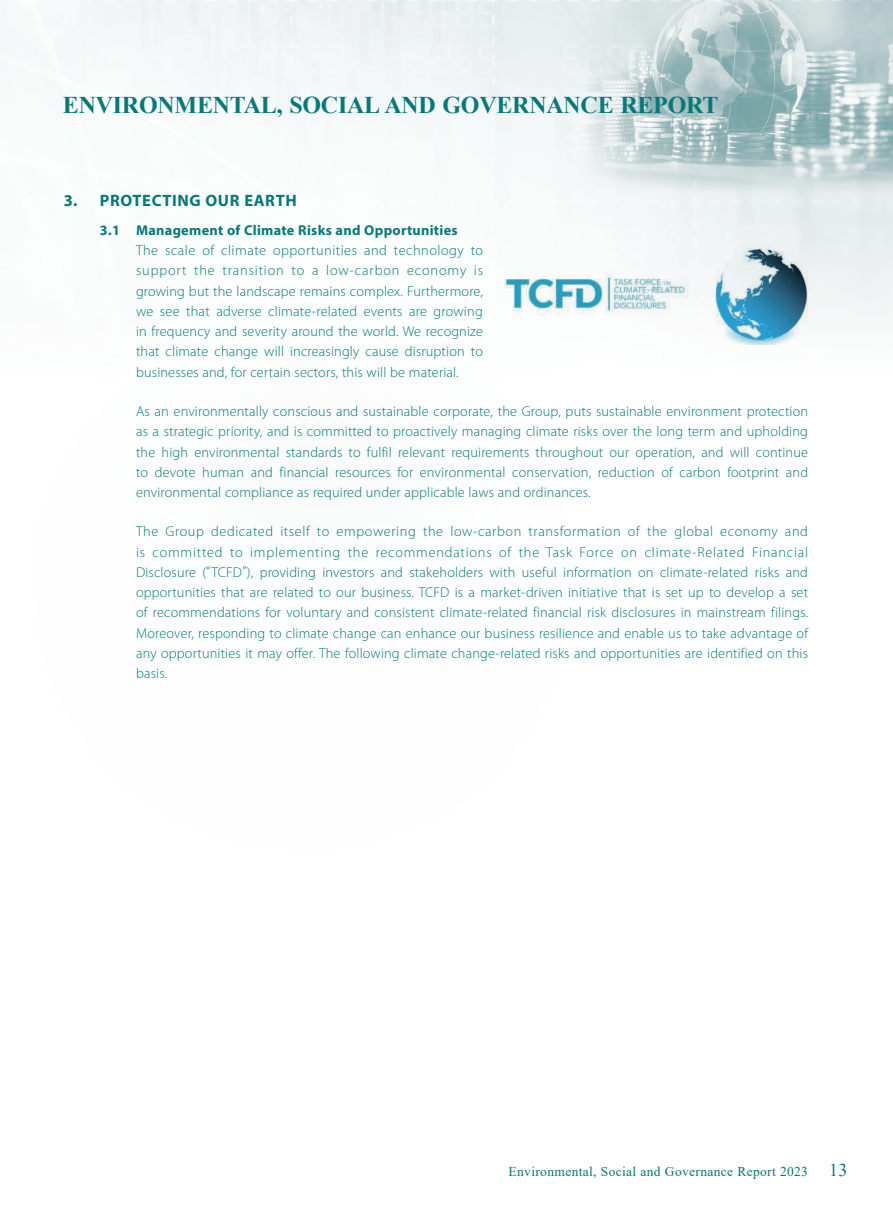
<style>
.page{position:relative;width:893px;height:1212px;background:#fff}
.page>*{position:absolute;margin:0;border:0;box-sizing:border-box;transform-origin:0 0}
.t1{font:700 24px "Times New Roman";letter-spacing:-.01em;color:#037978}
.t2{font:700 16.5px "Myriad Pro";letter-spacing:.04em;color:#037978}
.t3{font:300 14.25px/20.2px "Myriad Pro";letter-spacing:.01em;color:#037978;text-align:justify}
.t4{font:700 14.25px "Myriad Pro";letter-spacing:.02em;color:#037978}
.t5{font:13.5px "Times New Roman";letter-spacing:.025em;color:#037978}
.s1{font-size:18px}
</style>
<div class="page">
<img style="left:0;top:0;width:893px;height:345px">
<img style="left:504px;top:242px;width:303px;height:102px">
<h1 class="t1" style="left:63px;top:88px;width:657px">ENVIRONMENTAL, SOCIAL AND GOVERNANCE REPORT</h1>
<p class="t2" style="left:64px;top:190px;width:235px">3. PROTECTING OUR EARTH</p>
<p class="t4" style="left:100px;top:221px;width:359px">3.1 Management of Climate Risks and Opportunities</p>
<p class="t3" style="left:136px;top:240px;width:349px">The scale of climate opportunities and technology to support the transition to a low-carbon economy is growing but the landscape remains complex. Furthermore, we see that adverse climate-related events are growing in frequency and severity around the world. We recognize that climate change will increasingly cause disruption to businesses and, for certain sectors, this will be material.</p>
<p class="t3" style="left:136px;top:401px;width:674px">As an environmentally conscious and sustainable corporate, the Group, puts sustainable environment protection as a strategic priority, and is committed to proactively managing climate risks over the long term and upholding the high environmental standards to fulfil relevant requirements throughout our operation, and will continue to devote human and financial resources for environmental conservation, reduction of carbon footprint and environmental compliance as required under applicable laws and ordinances.</p>
<p class="t3" style="left:136px;top:521px;width:674px">The Group dedicated itself to empowering the low-carbon transformation of the global economy and is committed to implementing the recommendations of the Task Force on climate-Related Financial Disclosure (“TCFD”), providing investors and stakeholders with useful information on climate-related risks and opportunities that are related to our business. TCFD is a market-driven initiative that is set up to develop a set of recommendations for voluntary and consistent climate-related financial risk disclosures in mainstream filings.<br>Moreover, responding to climate change can enhance our business resilience and enable us to take advantage of any opportunities it may offer. The following climate change-related risks and opportunities are identified on this basis.</p>
<p class="t5" style="left:509px;top:1162px;width:340px">Environmental, Social and Governance Report 2023 <span class="s1">13</span></p>
</div>
